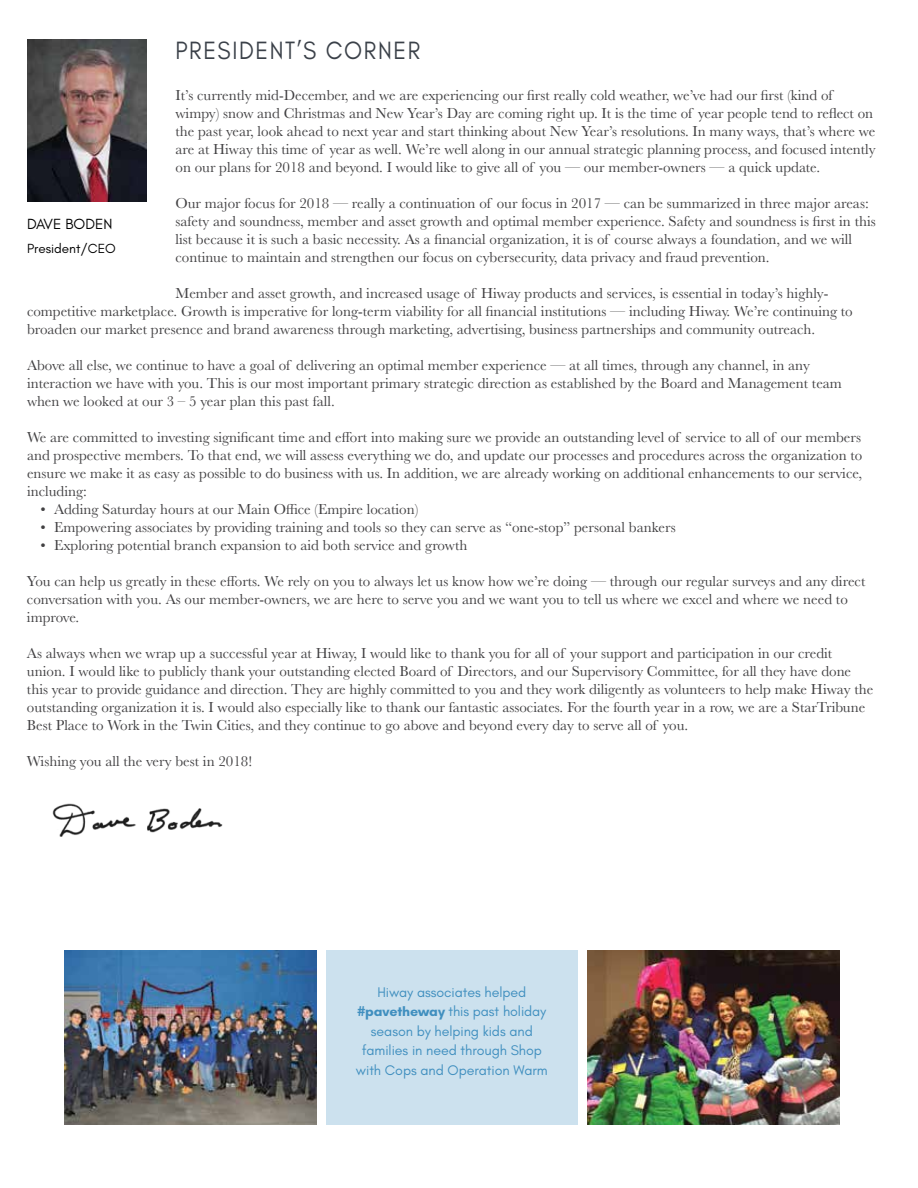
<style>
.page{position:relative;width:918px;height:1188px;background:#fff}
.page>*{position:absolute;margin:0;border:0;box-sizing:border-box;transform-origin:0 0}
.t1{font:25.5px "GI";letter-spacing:.07em;color:#3b4149;scale:.9 1}
.t2{font:15px/18px "Baskerville";color:#414042}
.t3{font:15px "GI";color:#000}
.t4{font:14.25px/19.5px "GI";letter-spacing:-.005em;color:#408fbf;text-align:center}
.t5{font:13.5px "GI";color:#000}
.s1{font-weight:700}
</style>
<div class="page">
<img style="left:52px;top:803px;width:171px;height:33px">
<img style="left:28px;top:40px;width:119px;height:162px">
<img style="left:65px;top:951px;width:252px;height:174px">
<div style="left:326px;top:951px;width:252px;height:174px;background:#cce1ee"></div>
<img style="left:588px;top:951px;width:252px;height:174px">
<h1 class="t1" style="left:176px;top:35px;width:273px">PRESIDENT’S CORNER</h1>
<p class="t2" style="left:176px;top:87px;width:702px">It’s currently mid-December, and we are experiencing our first really cold weather, we’ve had our first (kind of wimpy) snow and Christmas and New Year’s Day are coming right up. It is the time of year people tend to reflect on the past year, look ahead to next year and start thinking about New Year’s resolutions. In many ways, that’s where we are at Hiway this time of year as well. We’re well along in our annual strategic planning process, and focused intently on our plans for 2018 and beyond. I would like to give all of you — our member-owners — a quick update.</p>
<p class="t2" style="left:176px;top:195px;width:702px">Our major focus for 2018 — really a continuation of our focus in 2017 — can be summarized in three major areas: safety and soundness, member and asset growth and optimal member experience. Safety and soundness is first in this list because it is such a basic necessity. As a financial organization, it is of course always a foundation, and we will continue to maintain and strengthen our focus on cybersecurity, data privacy and fraud prevention.</p>
<p class="t2" style="left:27px;top:285px;width:827px;text-indent:148px">Member and asset growth, and increased usage of Hiway products and services, is essential in today’s highly&shy;competitive marketplace. Growth is imperative for long-term viability for all financial institutions — including Hiway. We’re continuing to broaden our market presence and brand awareness through marketing, advertising, business partnerships and community outreach.</p>
<p class="t2" style="left:27px;top:357px;width:816px">Above all else, we continue to have a goal of delivering an optimal member experience — at all times, through any channel, in any interaction we have with you. This is our most important primary strategic direction as established by the Board and Management team when we looked at our 3 – 5 year plan this past fall.</p>
<p class="t2" style="left:27px;top:429px;width:837px;text-align:justify">We are committed to investing significant time and effort into making sure we provide an outstanding level of service to all of our members and prospective members. To that end, we will assess everything we do, and update our processes and procedures across the organization to ensure we make it as easy as possible to do business with us. In addition, we are already working on additional enhancements to our service, including:</p>
<p class="t2" style="left:40px;top:501px;width:379px">• Adding Saturday hours at our Main Office (Empire location)</p>
<p class="t2" style="left:40px;top:519px;width:637px">• Empowering associates by providing training and tools so they can serve as “one-stop” personal bankers</p>
<p class="t2" style="left:40px;top:537px;width:428px">• Exploring potential branch expansion to aid both service and growth</p>
<p class="t2" style="left:27px;top:573px;width:840px">You can help us greatly in these efforts. We rely on you to always let us know how we’re doing — through our regular surveys and any direct conversation with you. As our member-owners, we are here to serve you and we want you to tell us where we excel and where we need to improve.</p>
<p class="t2" style="left:27px;top:645px;width:848px">As always when we wrap up a successful year at Hiway, I would like to thank you for all of your support and participation in our credit union. I would like to publicly thank your outstanding elected Board of Directors, and our Supervisory Committee, for all they have done this year to provide guidance and direction. They are highly committed to you and they work diligently as volunteers to help make Hiway the outstanding organization it is. I would also especially like to thank our fantastic associates. For the fourth year in a row, we are a StarTribune Best Place to Work in the Twin Cities, and they continue to go above and beyond every day to serve all of you.</p>
<p class="t2" style="left:27px;top:753px;width:227px">Wishing you all the very best in 2018!</p>
<p class="t3" style="left:27px;top:215px;width:87px">DAVE BODEN</p>
<p class="t5" style="left:27px;top:240px;width:90px">President/CEO</p>
<p class="t4" style="left:356px;top:982px;width:193px">Hiway associates helped <span class="s1">#pavetheway</span> this past holiday season by helping kids and families in need through Shop with Cops and Operation Warm</p>
</div>
